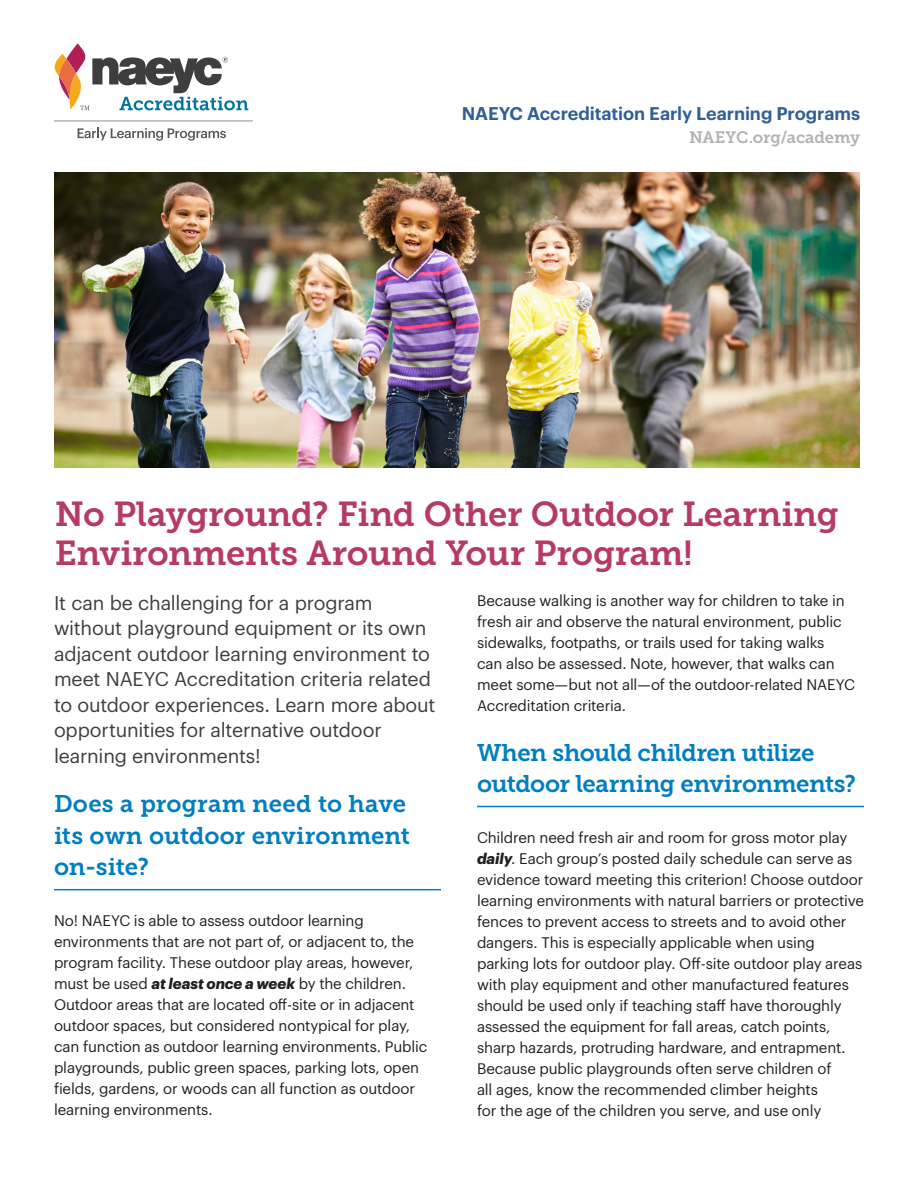
<style>
.page{position:relative;width:918px;height:1188px;background:#fff}
.page>*{position:absolute;margin:0;border:0;box-sizing:border-box;transform-origin:0 0}
.t1{font:34.5px/39px "Museo Slab 700";letter-spacing:-.01em;color:#b63a63}
.t2{font:24px/31.5px "Museo Slab 700";letter-spacing:-.01em;color:#007ec2}
.t3{font:19.5px/25.5px "Graphik";letter-spacing:-.01em;color:#3e3e3f}
.t4{font:600 18px "Graphik";letter-spacing:-.005em;color:#315f96}
.t5{font:16.5px "Museo Slab 700";letter-spacing:-.005em;color:#b4b2b2}
.t6{font:15px/21px "Graphik";letter-spacing:-.01em;color:#231f20}
.s1{font-weight:700;font-style:italic}
</style>
<div class="page">
<svg style="left:78px;top:128px;width:148px;height:13px"></svg>
<hr style="left:54px;top:120px;width:199px;height:1px;background:#97989c">
<svg style="left:54px;top:44px;width:194px;height:66px"></svg>
<img style="left:55px;top:173px;width:804px;height:295px">
<hr style="left:54px;top:889px;width:387px;height:1px;background:#007ec2">
<hr style="left:477px;top:806px;width:387px;height:1px;background:#007ec2">
<p class="t4" style="left:462px;top:100px;width:400px">NAEYC Accreditation Early Learning Programs</p>
<p class="t5" style="left:689px;top:128px;width:173px">NAEYC.org/academy</p>
<h1 class="t1" style="left:55px;top:495px;width:785px">No Playground? Find Other Outdoor Learning<br>Environments Around Your Program!</h1>
<p class="t3" style="left:54px;top:588px;width:383px">It can be challenging for a program without playground equipment or its own adjacent outdoor learning environment to meet NAEYC Accreditation criteria related to outdoor experiences. Learn more about opportunities for alternative outdoor learning environments!</p>
<h2 class="t2" style="left:54px;top:789px;width:358px">Does a program need to have its own outdoor environment on-site?</h2>
<p class="t6" style="left:54px;top:909px;width:375px">No! NAEYC is able to assess outdoor learning environments that are not part of, or adjacent to, the program facility. These outdoor play areas, however, must be used <span class="s1">at least once a week</span> by the children.<br>Outdoor areas that are located off-site or in adjacent outdoor spaces, but considered nontypical for play, can function as outdoor learning environments. Public playgrounds, public green spaces, parking lots, open fields, gardens, or woods can all function as outdoor learning environments.</p>
<p class="t6" style="left:477px;top:589px;width:380px">Because walking is another way for children to take in fresh air and observe the natural environment, public sidewalks, footpaths, or trails used for taking walks<br>can also be assessed. Note, however, that walks can meet some—but not all—of the outdoor-related NAEYC Accreditation criteria.</p>
<h2 class="t2" style="left:477px;top:737px;width:381px">When should children utilize outdoor learning environments?</h2>
<p class="t6" style="left:477px;top:826px;width:389px">Children need fresh air and room for gross motor play <span class="s1">daily</span>. Each group’s posted daily schedule can serve as evidence toward meeting this criterion! Choose outdoor learning environments with natural barriers or protective fences to prevent access to streets and to avoid other dangers. This is especially applicable when using parking lots for outdoor play. Off-site outdoor play areas with play equipment and other manufactured features should be used only if teaching staff have thoroughly assessed the equipment for fall areas, catch points, sharp hazards, protruding hardware, and entrapment.<br>Because public playgrounds often serve children of<br>all ages, know the recommended climber heights<br>for the age of the children you serve, and use only</p>
</div>
